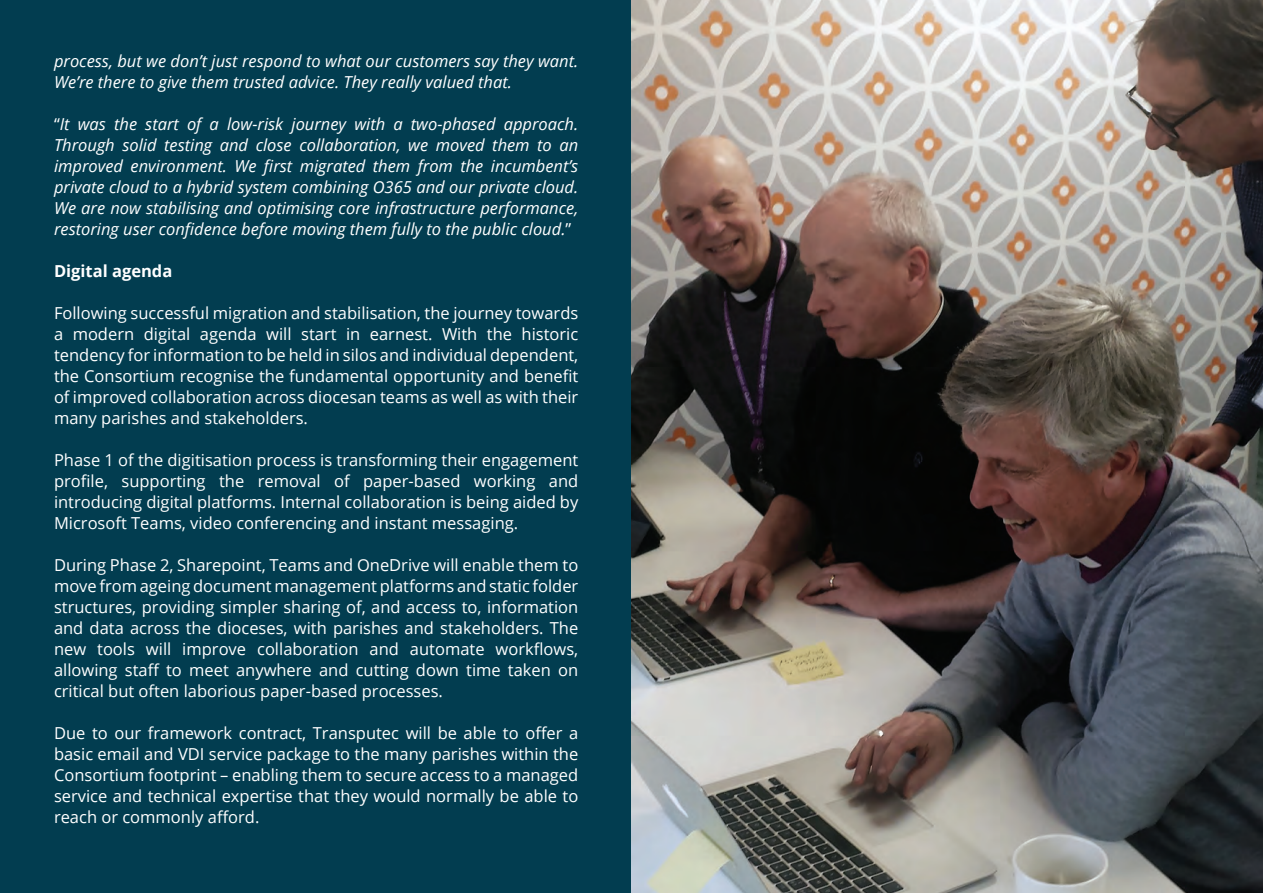
<style>
.page{position:relative;width:1263px;height:893px;background:#023d50}
.page>*{position:absolute;margin:0;border:0;box-sizing:border-box;transform-origin:0 0}
.t1{font:16.5px/21px "Open Sans";color:#fff;text-align:justify}
.t2{font:italic 16.5px/21px "Open Sans";color:#fff}
.t3{font:700 16.5px "Open Sans";color:#fff}
.s1{font-style:normal}
</style>
<div class="page">
<img style="left:632px;top:0;width:631px;height:893px">
<p class="t2" style="left:54px;top:50px;width:526px">process, but we don’t just respond to what our customers say they want.<br>We’re there to give them trusted advice. They really valued that.</p>
<p class="t2" style="left:54px;top:113px;width:526px;text-align:justify"><span class="s1">“</span>It was the start of a low-risk journey with a two-phased approach.<br>Through solid testing and close collaboration, we moved them to an improved environment. We first migrated them from the incumbent’s private cloud to a hybrid system combining O365 and our private cloud.<br>We are now stabilising and optimising core infrastructure performance, restoring user confidence before moving them fully to the public cloud.<span class="s1">”</span></p>
<p class="t3" style="left:54px;top:259px;width:120px">Digital agenda</p>
<p class="t1" style="left:54px;top:302px;width:526px">Following successful migration and stabilisation, the journey towards a modern digital agenda will start in earnest. With the historic tendency for information to be held in silos and individual dependent, the Consortium recognise the fundamental opportunity and benefit of improved collaboration across diocesan teams as well as with their many parishes and stakeholders.</p>
<p class="t1" style="left:54px;top:449px;width:526px">Phase 1 of the digitisation process is transforming their engagement profile, supporting the removal of paper-based working and introducing digital platforms. Internal collaboration is being aided by Microsoft Teams, video conferencing and instant messaging.</p>
<p class="t1" style="left:54px;top:554px;width:526px">During Phase 2, Sharepoint, Teams and OneDrive will enable them to move from ageing document management platforms and static folder structures, providing simpler sharing of, and access to, information and data across the dioceses, with parishes and stakeholders. The new tools will improve collaboration and automate workflows, allowing staff to meet anywhere and cutting down time taken on critical but often laborious paper-based processes.</p>
<p class="t1" style="left:54px;top:722px;width:526px">Due to our framework contract, Transputec will be able to offer a basic email and VDI service package to the many parishes within the Consortium footprint – enabling them to secure access to a managed service and technical expertise that they would normally be able to reach or commonly afford.</p>
</div>
